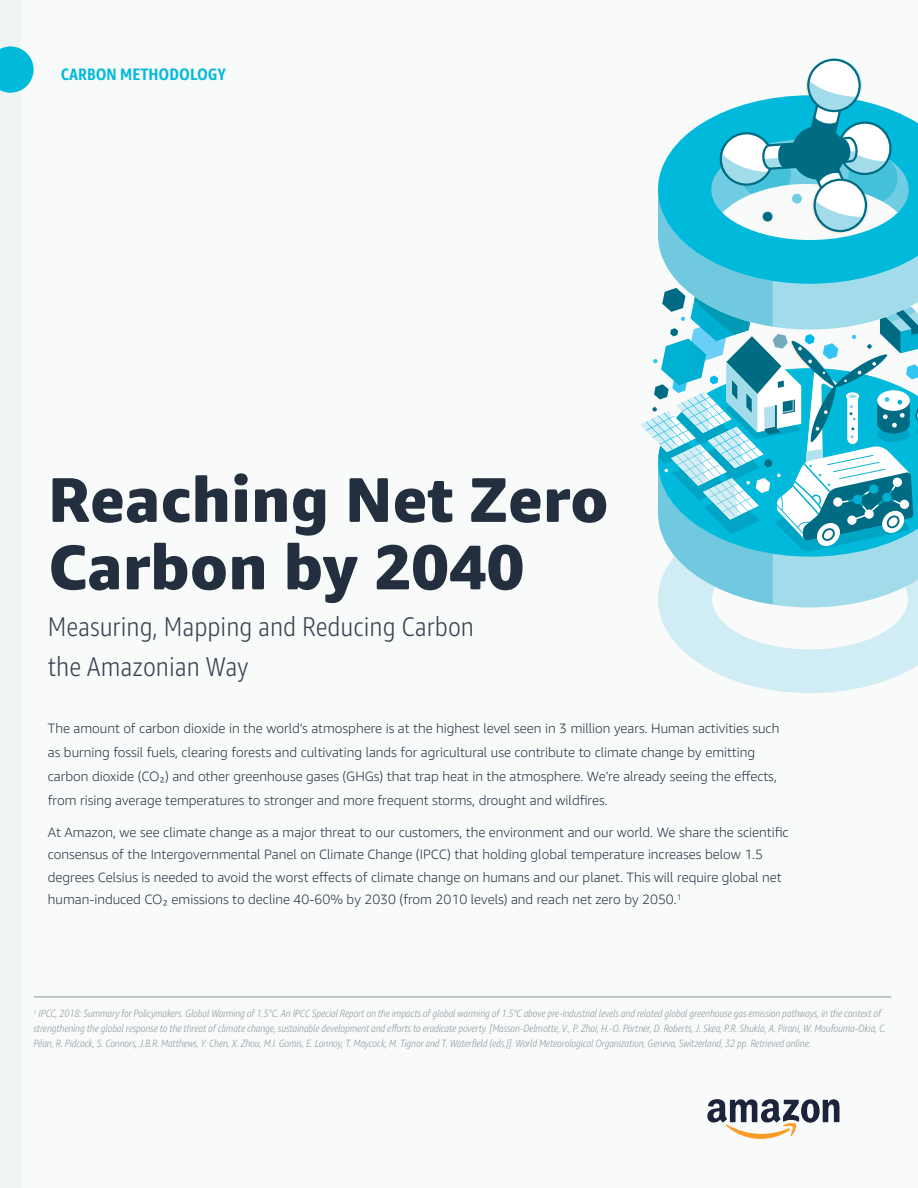
<style>
.page{position:relative;width:918px;height:1188px;background:#f9fafa}
.page>*{position:absolute;margin:0;border:0;box-sizing:border-box;transform-origin:0 0}
.t1{font:800 63px/67.5px "Amazon Ember Display";color:#232f3e}
.t2{font:300 27px/40.5px "Amazon Ember Cd RC";color:#394451}
.t3{font:700 16.5px "Amazon Ember Cd RC";color:#00b9db}
.t4{font:300 13.5px/24px "Amazon Ember";color:#232f3e}
.t5{font:italic 300 10.5px/15px "Amazon Ember Cd RC";letter-spacing:-.015em;color:#91979f}
</style>
<div class="page">
<div style="left:0;top:0;width:21px;height:1188px;background:#f0f3f3"></div>
<svg style="left:0;top:46px;width:34px;height:47px"></svg>
<svg style="left:707px;top:1099px;width:132px;height:40px"></svg>
<hr style="left:34px;top:997px;width:857px;height:1px;background:#91979f">
<svg style="left:640px;top:58px;width:278px;height:635px"></svg>
<p class="t3" style="left:61px;top:64px;width:167px">CARBON METHODOLOGY</p>
<h1 class="t1" style="left:48px;top:467px;width:562px">Reaching Net Zero<br>Carbon by 2040</h1>
<h2 class="t2" style="left:48px;top:606px;width:428px">Measuring, Mapping and Reducing Carbon the Amazonian Way</h2>
<p class="t4" style="left:48px;top:717px;width:733px">The amount of carbon dioxide in the world’s atmosphere is at the highest level seen in 3 million years. Human activities such as burning fossil fuels, clearing forests and cultivating lands for agricultural use contribute to climate change by emitting carbon dioxide (CO₂) and other greenhouse gases (GHGs) that trap heat in the atmosphere. We’re already seeing the effects, from rising average temperatures to stronger and more frequent storms, drought and wildfires.</p>
<p class="t4" style="left:48px;top:821px;width:742px;line-height:22.5px">At Amazon, we see climate change as a major threat to our customers, the environment and our world. We share the scientific consensus of the Intergovernmental Panel on Climate Change (IPCC) that holding global temperature increases below 1.5 degrees Celsius is needed to avoid the worst effects of climate change on humans and our planet. This will require global net human-induced CO₂ emissions to decline 40-60% by 2030 (from 2010 levels) and reach net zero by 2050.<sup>1</sup></p>
<p class="t5" style="left:34px;top:1006px;width:854px"><sup>1</sup> IPCC, 2018: Summary for Policymakers. Global Warming of 1.5°C. An IPCC Special Report on the impacts of global warming of 1.5°C above pre-industrial levels and related global greenhouse gas emission pathways, in the context of strengthening the global response to the threat of climate change, sustainable development and efforts to eradicate poverty. [Masson-Delmotte, V., P. Zhai, H.-O. Pörtner, D. Roberts, J. Skea, P.R. Shukla, A. Pirani, W. Moufouma-Okia, C.<br>Péan, R. Pidcock, S. Connors, J.B.R. Matthews, Y. Chen, X. Zhou, M.I. Gomis, E. Lonnoy, T. Maycock, M. Tignor and T. Waterfield (eds.)]. World Meteorological Organization, Geneva, Switzerland, 32 pp. Retrieved online.</p>
</div>
